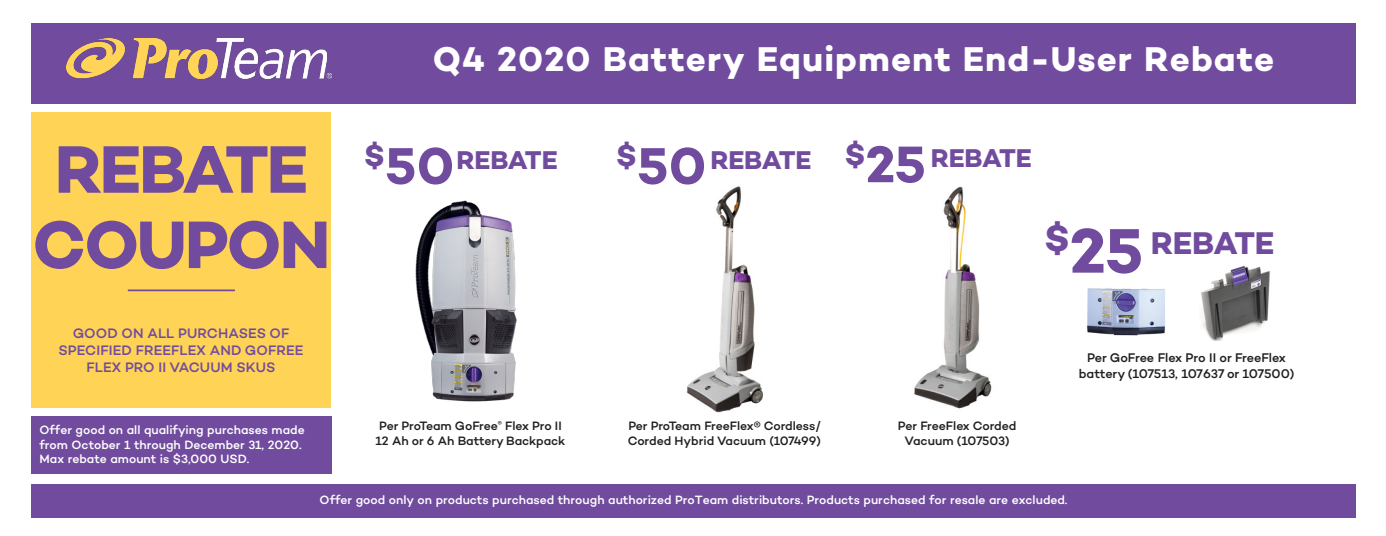
<style>
.page{position:relative;width:1386px;height:536px;background:#fff}
.page>*{position:absolute;margin:0;border:0;box-sizing:border-box;transform-origin:0 0}
.t1{font:68.25px "Campton Bold DEMO";letter-spacing:-.035em;color:#714b9e}
.t2{font:63.88px "Campton Bold DEMO";color:#714b9e}
.t3{font:52.32px "Campton Bold DEMO";color:#714b9e}
.t4{font:35px "Campton Bold DEMO";letter-spacing:.03em;color:#fff}
.t5{font:32.02px "Campton Bold DEMO";letter-spacing:-.015em;color:#714b9e}
.t6{font:26.07px "Campton Bold DEMO";letter-spacing:-.015em;color:#714b9e}
.t7{font:500 14px/16.8px "Campton";letter-spacing:.01em;color:#714b9e;text-align:center}
.t8{font:500 12.78px/15.4px "Campton";letter-spacing:-.01em;color:#231f20;text-align:center}
.t9{font:500 12.42px/14.9px "Campton";letter-spacing:-.01em;color:#231f20}
.t10{font:500 12.25px/14.7px "Campton";color:#fff}
</style>
<div class="page">
<div style="left:32px;top:416px;width:300px;height:57px;background:#714b9e"></div>
<div style="left:32px;top:113px;width:299px;height:295px;background:#fed356"></div>
<div style="left:32px;top:484px;width:1324px;height:33px;background:#714b9e"></div>
<div style="left:32px;top:23px;width:1324px;height:80px;background:#714b9e"></div>
<img style="left:686px;top:186px;width:77px;height:227px">
<hr style="left:128px;top:289px;width:107px;height:2px;background:#714b9e">
<img style="left:66px;top:39px;width:265px;height:40px">
<img style="left:415px;top:200px;width:102px;height:202px">
<img style="left:1087px;top:288px;width:78px;height:48px">
<img style="left:1201px;top:265px;width:69px;height:75px">
<img style="left:914px;top:186px;width:78px;height:223px">
<p class="t1" style="left:55px;top:130px;width:255px">REBATE</p>
<p class="t1" style="left:32px;top:205px;width:300px">COUPON</p>
<p class="t7" style="left:58px;top:325px;width:247px">GOOD ON ALL PURCHASES OF<br>SPECIFIED FREEFLEX AND GOFREE<br>FLEX PRO II VACUUM SKUS</p>
<p class="t10" style="left:40px;top:422px;width:267px">Offer good on all qualifying purchases made from October 1 through December 31, 2020.<br>Max rebate amount is $3,000 USD.</p>
<p class="t4" style="left:433px;top:39px;width:843px">Q4 2020 Battery Equipment End-User Rebate</p>
<p class="t3" style="left:364px;top:136px;width:92px"><sup>$</sup>50</p>
<p class="t6" style="left:457px;top:145px;width:103px">REBATE</p>
<p class="t9" style="left:376px;top:418px;width:191px">Per ProTeam GoFree<sup>®</sup> Flex Pro II<br>12 Ah or 6 Ah Battery Backpack</p>
<p class="t3" style="left:616px;top:136px;width:92px"><sup>$</sup>50</p>
<p class="t6" style="left:710px;top:145px;width:103px">REBATE</p>
<p class="t3" style="left:845px;top:134px;width:83px"><sup>$</sup>25</p>
<p class="t6" style="left:931px;top:143px;width:103px">REBATE</p>
<p class="t2" style="left:1044px;top:214px;width:101px"><sup>$</sup>25</p>
<p class="t5" style="left:1151px;top:225px;width:125px">REBATE</p>
<p class="t9" style="left:628px;top:418px;width:195px">Per ProTeam FreeFlex® Cordless/<br>Corded Hybrid Vacuum (107499)</p>
<p class="t9" style="left:898px;top:418px;width:120px">Per FreeFlex Corded</p>
<p class="t9" style="left:905px;top:433px;width:107px">Vacuum (107503)</p>
<p class="t8" style="left:1079px;top:350px;width:217px">Per GoFree Flex Pro II or FreeFlex battery (107513, 107637 or 107500)</p>
<p class="t10" style="left:320px;top:492px;width:749px">Offer good only on products purchased through authorized ProTeam distributors. Products purchased for resale are excluded.</p>
</div>
